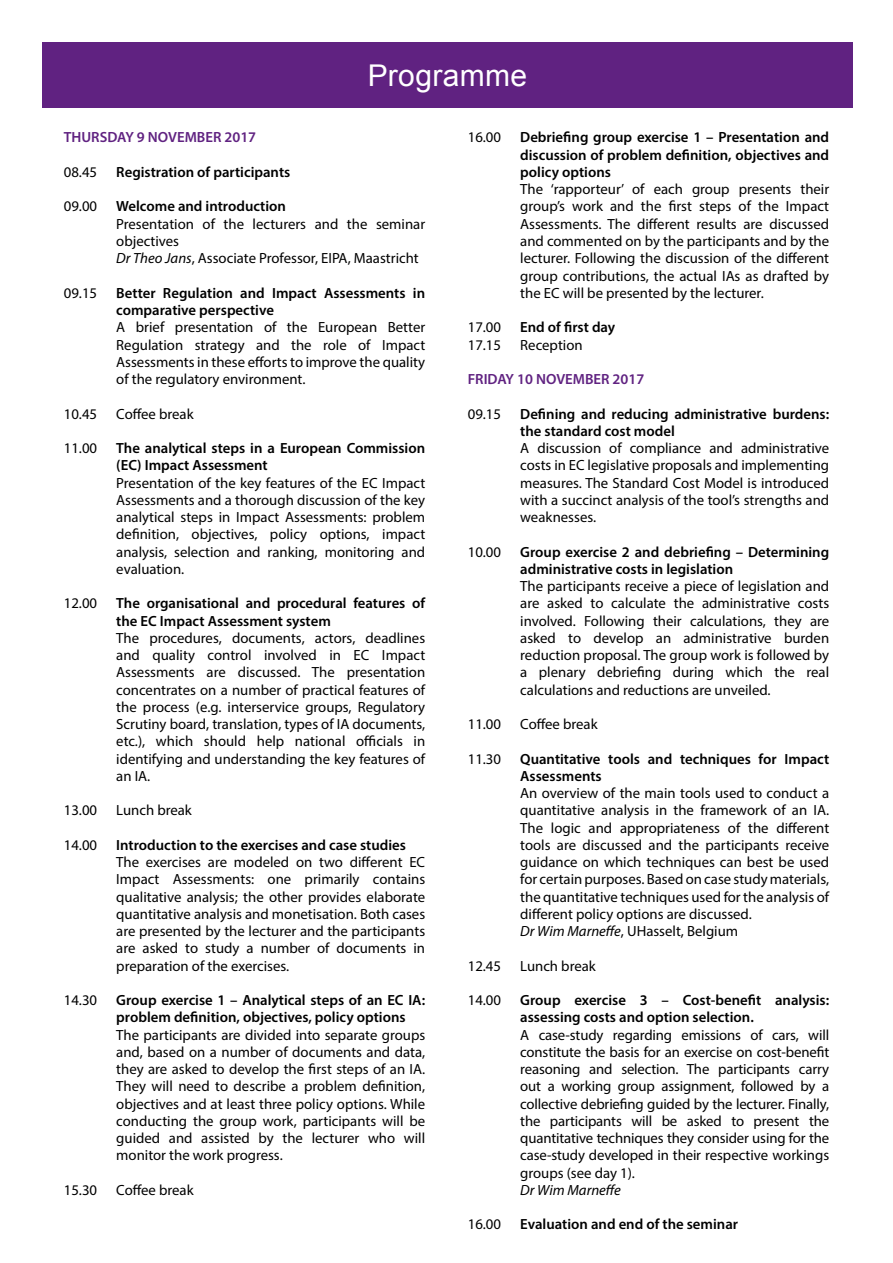
<style>
.page{position:relative;width:893px;height:1263px;background:#fff}
.page>*{position:absolute;margin:0;border:0;box-sizing:border-box;transform-origin:0 0}
.t1{font:30px "Arial";letter-spacing:.01em;color:#fff}
.t2{font:14.85px/17.2px "Myriad Pro";color:#000;text-align:justify}
.t3{font:600 14.85px/17.2px "Myriad Pro";color:#000}
.t4{font:600 14.85px "Myriad Pro";color:#602281}
.t5{font:italic 14.85px "Myriad Pro";color:#000}
.s1{font-style:italic}
</style>
<div class="page">
<div style="left:43px;top:43px;width:810px;height:65px;background:#602281"></div>
<h1 class="t1" style="left:368px;top:56px;width:161px">Programme</h1>
<p class="t4" style="left:64px;top:128px;width:194px">THURSDAY 9 NOVEMBER 2017</p>
<p class="t2" style="left:64px;top:163px;width:35px">08.45</p>
<p class="t3" style="left:116px;top:163px;width:176px">Registration of participants</p>
<p class="t2" style="left:64px;top:198px;width:35px">09.00</p>
<p class="t3" style="left:116px;top:197px;width:171px">Welcome and introduction</p>
<p class="t2" style="left:116px;top:215px;width:310px;text-align:left">Presentation of the lecturers and the seminar objectives<br><span class="s1">Dr Theo Jans</span>, Associate Professor, EIPA, Maastricht</p>
<p class="t2" style="left:64px;top:284px;width:35px">09.15</p>
<p class="t3" style="left:116px;top:284px;width:310px">Better Regulation and Impact Assessments in comparative perspective</p>
<p class="t2" style="left:116px;top:318px;width:310px">A brief presentation of the European Better Regulation strategy and the role of Impact Assessments in these efforts to improve the quality of the regulatory environment.</p>
<p class="t2" style="left:64px;top:405px;width:35px">10.45</p>
<p class="t2" style="left:116px;top:405px;width:79px">Coffee break</p>
<p class="t2" style="left:64px;top:439px;width:35px">11.00</p>
<p class="t3" style="left:116px;top:439px;width:310px">The analytical steps in a European Commission (EC) Impact Assessment</p>
<p class="t2" style="left:116px;top:474px;width:310px">Presentation of the key features of the EC Impact Assessments and a thorough discussion of the key analytical steps in Impact Assessments: problem definition, objectives, policy options, impact analysis, selection and ranking, monitoring and evaluation.</p>
<p class="t2" style="left:64px;top:594px;width:35px">12.00</p>
<p class="t3" style="left:116px;top:594px;width:310px">The organisational and procedural features of the EC Impact Assessment system</p>
<p class="t2" style="left:116px;top:629px;width:310px">The procedures, documents, actors, deadlines and quality control involved in EC Impact Assessments are discussed. The presentation concentrates on a number of practical features of the process (e.g. interservice groups, Regulatory Scrutiny board, translation, types of IA documents, etc.), which should help national officials in identifying and understanding the key features of an IA.</p>
<p class="t2" style="left:64px;top:801px;width:35px">13.00</p>
<p class="t2" style="left:116px;top:801px;width:77px">Lunch break</p>
<p class="t2" style="left:64px;top:836px;width:35px">14.00</p>
<p class="t3" style="left:116px;top:836px;width:291px">Introduction to the exercises and case studies</p>
<p class="t2" style="left:116px;top:853px;width:310px">The exercises are modeled on two different EC Impact Assessments: one primarily contains qualitative analysis; the other provides elaborate quantitative analysis and monetisation. Both cases are presented by the lecturer and the participants are asked to study a number of documents in preparation of the exercises.</p>
<p class="t2" style="left:64px;top:991px;width:35px">14.30</p>
<p class="t3" style="left:116px;top:991px;width:310px">Group exercise 1 – Analytical steps of an EC IA: problem definition, objectives, policy options</p>
<p class="t2" style="left:116px;top:1026px;width:310px">The participants are divided into separate groups and, based on a number of documents and data, they are asked to develop the first steps of an IA.<br>They will need to describe a problem definition, objectives and at least three policy options. While conducting the group work, participants will be guided and assisted by the lecturer who will monitor the work progress.</p>
<p class="t2" style="left:64px;top:1181px;width:35px">15.30</p>
<p class="t2" style="left:116px;top:1181px;width:79px">Coffee break</p>
<p class="t2" style="left:468px;top:129px;width:35px">16.00</p>
<p class="t3" style="left:520px;top:128px;width:310px;text-align:justify">Debriefing group exercise 1 – Presentation and discussion of problem definition, objectives and policy options</p>
<p class="t2" style="left:520px;top:180px;width:310px">The ‘rapporteur’ of each group presents their group’s work and the first steps of the Impact Assessments. The different results are discussed and commented on by the participants and by the lecturer. Following the discussion of the different group contributions, the actual IAs as drafted by the EC will be presented by the lecturer.</p>
<p class="t2" style="left:468px;top:318px;width:35px">17.00</p>
<p class="t3" style="left:520px;top:318px;width:97px">End of first day</p>
<p class="t2" style="left:468px;top:336px;width:35px">17.15</p>
<p class="t2" style="left:520px;top:336px;width:64px">Reception</p>
<p class="t4" style="left:468px;top:370px;width:178px">FRIDAY 10 NOVEMBER 2017</p>
<p class="t2" style="left:468px;top:405px;width:35px">09.15</p>
<p class="t3" style="left:520px;top:404px;width:310px">Defining and reducing administrative burdens: the standard cost model</p>
<p class="t2" style="left:520px;top:439px;width:310px">A discussion of compliance and administrative costs in EC legislative proposals and implementing measures. The Standard Cost Model is introduced with a succinct analysis of the tool’s strengths and weaknesses.</p>
<p class="t2" style="left:468px;top:543px;width:35px">10.00</p>
<p class="t3" style="left:520px;top:542px;width:310px">Group exercise 2 and debriefing – Determining administrative costs in legislation</p>
<p class="t2" style="left:520px;top:577px;width:310px">The participants receive a piece of legislation and are asked to calculate the administrative costs involved. Following their calculations, they are asked to develop an administrative burden reduction proposal. The group work is followed by a plenary debriefing during which the real calculations and reductions are unveiled.</p>
<p class="t2" style="left:468px;top:715px;width:35px">11.00</p>
<p class="t2" style="left:520px;top:715px;width:79px">Coffee break</p>
<p class="t2" style="left:468px;top:750px;width:35px">11.30</p>
<p class="t3" style="left:520px;top:749px;width:310px">Quantitative tools and techniques for Impact<br>Assessments</p>
<p class="t2" style="left:520px;top:784px;width:310px;text-align:left">An overview of the main tools used to conduct a quantitative analysis in the framework of an IA.<br>The logic and appropriateness of the different tools are discussed and the participants receive guidance on which techniques can best be used for certain purposes. Based on case study materials, the quantitative techniques used for the analysis of different policy options are discussed.<br><span class="s1">Dr Wim Marneffe</span>, UHasselt, Belgium</p>
<p class="t2" style="left:468px;top:957px;width:35px">12.45</p>
<p class="t2" style="left:520px;top:957px;width:77px">Lunch break</p>
<p class="t2" style="left:468px;top:991px;width:35px">14.00</p>
<p class="t3" style="left:520px;top:991px;width:310px">Group exercise 3 – Cost-benefit analysis: assessing costs and option selection.</p>
<p class="t2" style="left:520px;top:1026px;width:310px">A case-study regarding emissions of cars, will constitute the basis for an exercise on cost-benefit reasoning and selection. The participants carry out a working group assignment, followed by a collective debriefing guided by the lecturer. Finally, the participants will be asked to present the quantitative techniques they consider using for the case-study developed in their respective workings groups (see day 1).</p>
<p class="t5" style="left:520px;top:1181px;width:102px">Dr Wim Marneffe</p>
<p class="t2" style="left:468px;top:1215px;width:35px">16.00</p>
<p class="t3" style="left:520px;top:1215px;width:219px">Evaluation and end of the seminar</p>
</div>
